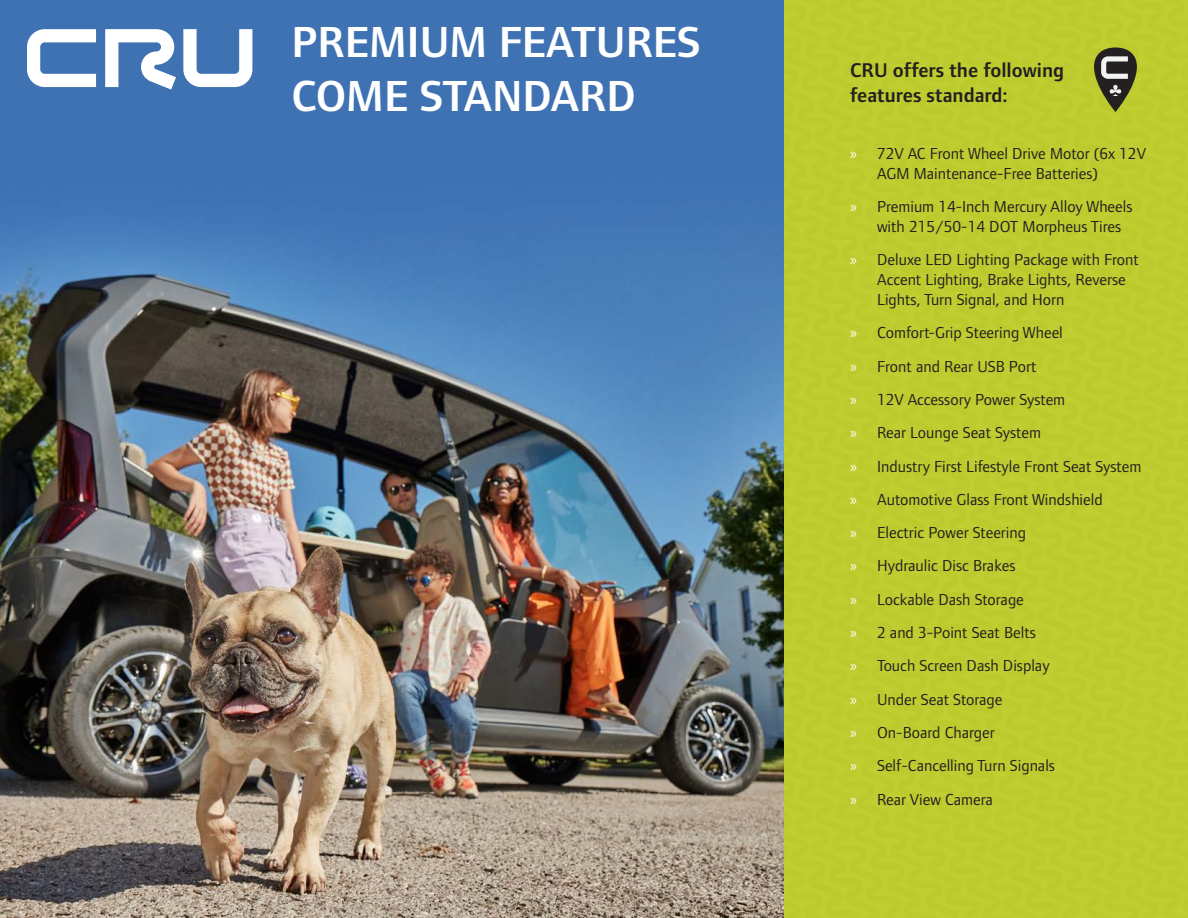
<style>
.page{position:relative;width:1188px;height:918px;background:#fff}
.page>*{position:absolute;margin:0;border:0;box-sizing:border-box;transform-origin:0 0}
.Header_Large{font:600 45px/54px "Foundry Form Sans";color:#fff}
.Subheader_1{font:600 20.55px/24.8px "Foundry Form Sans";color:#231f20}
.t1{font:16.5px/19.8px "Foundry Form Sans";color:#231f20}
.s1{font-family:"Myriad Pro";color:#fff}
</style>
<div class="page">
<img style="left:0;top:0;width:784px;height:918px">
<div style="left:784px;top:0;width:404px;height:66px;background:#bdca2e"></div>
<div style="left:784px;top:66px;width:404px;height:852px;background:#bdca2e"></div>
<div style="left:784px;top:548px;width:134px;height:32px;background:#bdca2e"></div>
<div style="left:784px;top:580px;width:169px;height:338px;background:#bdca2e"></div>
<svg style="left:105px;top:29px;width:71px;height:61px"></svg>
<svg style="left:27px;top:29px;width:69px;height:58px"></svg>
<svg style="left:183px;top:29px;width:69px;height:58px"></svg>
<svg style="left:1094px;top:47px;width:43px;height:65px"></svg>
<p class="Header_Large" style="left:292px;top:15px;width:411px">PREMIUM FEATURES<br>COME STANDARD</p>
<p class="Subheader_1" style="left:850px;top:58px;width:215px">CRU offers the following features standard:</p>
<p class="t1" style="left:877px;top:144px;width:270px;text-indent:-27px"><span class="s1">»</span> 72V AC Front Wheel Drive Motor (6x 12V<br>AGM Maintenance-Free Batteries)</p>
<p class="t1" style="left:877px;top:197px;width:257px;text-indent:-27px"><span class="s1">»</span> Premium 14-Inch Mercury Alloy Wheels with 215/50-14 DOT Morpheus Tires</p>
<p class="t1" style="left:877px;top:250px;width:263px;text-indent:-27px"><span class="s1">»</span> Deluxe LED Lighting Package with Front<br>Accent Lighting, Brake Lights, Reverse<br>Lights, Turn Signal, and Horn</p>
<p class="t1" style="left:850px;top:323px;width:214px"><span class="s1">»</span> Comfort-Grip Steering Wheel</p>
<p class="t1" style="left:850px;top:356px;width:188px"><span class="s1">»</span> Front and Rear USB Port</p>
<p class="t1" style="left:850px;top:390px;width:217px"><span class="s1">»</span> 12V Accessory Power System</p>
<p class="t1" style="left:850px;top:423px;width:192px"><span class="s1">»</span> Rear Lounge Seat System</p>
<p class="t1" style="left:850px;top:456px;width:293px"><span class="s1">»</span> Industry First Lifestyle Front Seat System</p>
<p class="t1" style="left:850px;top:489px;width:254px"><span class="s1">»</span> Automotive Glass Front Windshield</p>
<p class="t1" style="left:850px;top:523px;width:177px"><span class="s1">»</span> Electric Power Steering</p>
<p class="t1" style="left:850px;top:556px;width:167px"><span class="s1">»</span> Hydraulic Disc Brakes</p>
<p class="t1" style="left:850px;top:589px;width:175px"><span class="s1">»</span> Lockable Dash Storage</p>
<p class="t1" style="left:850px;top:623px;width:187px"><span class="s1">»</span> 2 and 3-Point Seat Belts</p>
<p class="t1" style="left:850px;top:656px;width:201px"><span class="s1">»</span> Touch Screen Dash Display</p>
<p class="t1" style="left:850px;top:689px;width:154px"><span class="s1">»</span> Under Seat Storage</p>
<p class="t1" style="left:850px;top:723px;width:146px"><span class="s1">»</span> On-Board Charger</p>
<p class="t1" style="left:850px;top:756px;width:206px"><span class="s1">»</span> Self-Cancelling Turn Signals</p>
<p class="t1" style="left:850px;top:789px;width:144px"><span class="s1">»</span> Rear View Camera</p>
</div>
